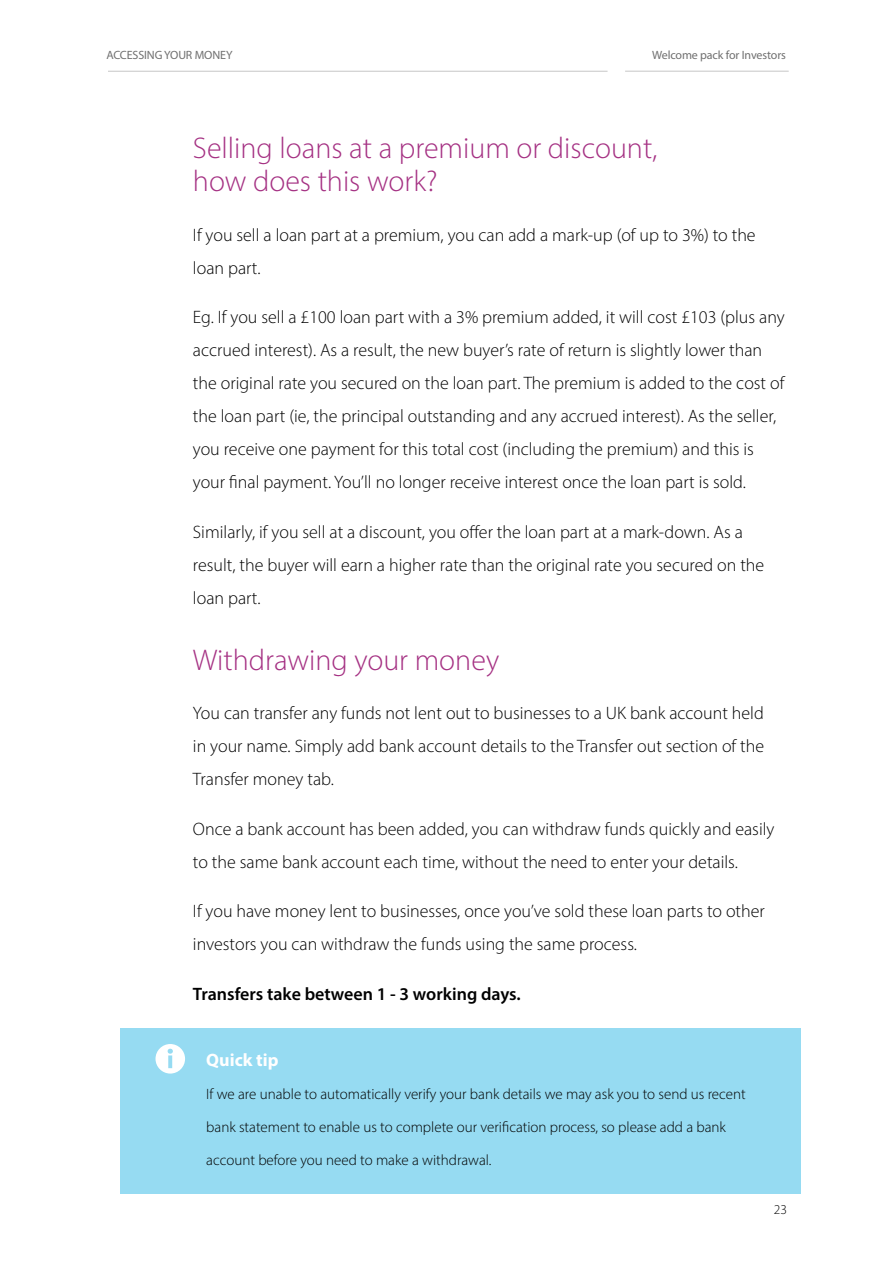
<style>
.page{position:relative;width:893px;height:1263px;background:#fff}
.page>*{position:absolute;margin:0;border:0;box-sizing:border-box;transform-origin:0 0}
.t1{font:300 30px/33px "Myriad Pro";color:#a53183}
.t2{font:300 18px/33px "Myriad Pro";color:#000}
.t3{font:600 18px "Myriad Pro";color:#000}
.t4{font:700 18px "Myriad Pro";color:#fff}
.t5{font:300 15px "Myriad Pro";color:#000}
.t6{font:300 13.5px "Myriad Pro";color:#000}
.t7{font:12px "Myriad Pro";letter-spacing:-.01em;color:#707070}
</style>
<div class="page">
<hr style="left:108px;top:71px;width:500px;height:1px;background:#c6c6c6">
<hr style="left:625px;top:71px;width:164px;height:1px;background:#c6c6c6">
<div style="left:120px;top:1028px;width:680px;height:165px;background:#96dbf2"></div>
<svg style="left:155px;top:1044px;width:30px;height:29px"></svg>
<p class="t7" style="left:106px;top:48px;width:128px">ACCESSING YOUR MONEY</p>
<p class="t7" style="left:652px;top:48px;width:135px">Welcome pack for Investors</p>
<h1 class="t1" style="left:193px;top:131px;width:466px">Selling loans at a premium or discount, how does this work?</h1>
<p class="t2" style="left:193px;top:218px;width:564px">If you sell a loan part at a premium, you can add a mark-up (of up to 3%) to the loan part.</p>
<p class="t2" style="left:193px;top:300px;width:593px">Eg. If you sell a £100 loan part with a 3% premium added, it will cost £103 (plus any accrued interest). As a result, the new buyer’s rate of return is slightly lower than the original rate you secured on the loan part. The premium is added to the cost of the loan part (ie, the principal outstanding and any accrued interest). As the seller, you receive one payment for this total cost (including the premium) and this is your final payment. You’ll no longer receive interest once the loan part is sold.</p>
<p class="t2" style="left:193px;top:515px;width:573px">Similarly, if you sell at a discount, you offer the loan part at a mark-down. As a result, the buyer will earn a higher rate than the original rate you secured on the loan part.</p>
<h1 class="t1" style="left:193px;top:643px;width:308px">Withdrawing your money</h1>
<p class="t2" style="left:193px;top:696px;width:573px;text-align:justify">You can transfer any funds not lent out to businesses to a UK bank account held in your name. Simply add bank account details to the Transfer out section of the Transfer money tab.</p>
<p class="t2" style="left:193px;top:812px;width:583px">Once a bank account has been added, you can withdraw funds quickly and easily to the same bank account each time, without the need to enter your details.</p>
<p class="t2" style="left:193px;top:894px;width:573px">If you have money lent to businesses, once you’ve sold these loan parts to other investors you can withdraw the funds using the same process.</p>
<p class="t3" style="left:193px;top:982px;width:329px">Transfers take between 1 - 3 working days.</p>
<p class="t4" style="left:206px;top:1048px;width:74px">Quick tip</p>
<p class="t5" style="left:206px;top:1084px;width:541px">If we are unable to automatically verify your bank details we may ask you to send us recent</p>
<p class="t5" style="left:206px;top:1117px;width:521px">bank statement to enable us to complete our verification process, so please add a bank</p>
<p class="t5" style="left:206px;top:1150px;width:287px">account before you need to make a withdrawal.</p>
<p class="t6" style="left:774px;top:1201px;width:15px">23</p>
</div>
